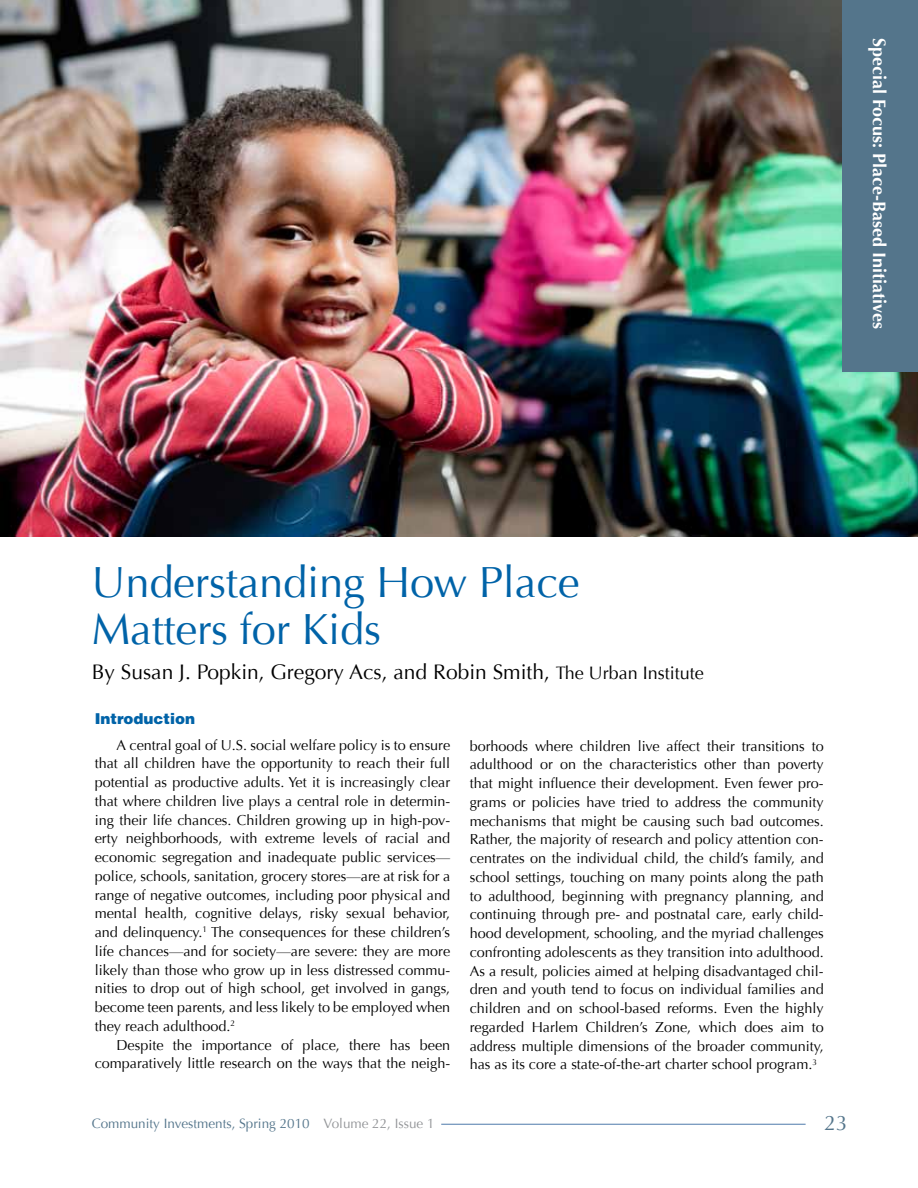
<style>
.page{position:relative;width:918px;height:1188px;background:#fff}
.page>*{position:absolute;margin:0;border:0;box-sizing:border-box;transform-origin:0 0}
.t1{font:43.5px/46.5px "Optima";letter-spacing:-.005em;color:#0063a8}
.t2{font:21px "Optima";color:#000}
.t3{font:21px "Optima";color:#54758b}
.t4{font:700 18px "Optima";color:#fff}
.t5{font:900 15px "Helvetica";color:#0063a8}
.t6{font:14.4px/18.8px "Optima";color:#000;text-align:justify}
.t7{font:13.5px "Optima";color:#54758b}
.s1{font-size:18px}
.s2{color:#939598}
</style>
<div class="page">
<img style="left:1px;top:0;width:917px;height:536px">
<hr style="left:441px;top:1124px;width:365px;height:1px;background:#4d79aa">
<div style="left:842px;top:0;width:76px;height:372px;background:#54758b"></div>
<p class="t4" style="left:890px;top:38px;width:292px;rotate:90deg">Special Focus: Place-Based Initiatives</p>
<h1 class="t1" style="left:92px;top:560px;width:489px">Understanding How Place<br>Matters for Kids</h1>
<h2 class="t2" style="left:92px;top:660px;width:614px">By Susan J. Popkin, Gregory Acs, and Robin Smith, <span class="s1">The Urban Institute</span></h2>
<p class="t5" style="left:95px;top:709px;width:102px">Introduction</p>
<p class="t6" style="left:95px;top:736px;width:357px;text-indent:22px">A central goal of U.S. social welfare policy is to ensure that all children have the opportunity to reach their full potential as productive adults. Yet it is increasingly clear that where children live plays a central role in determin&shy;ing their life chances. Children growing up in high-pov&shy;erty neighborhoods, with extreme levels of racial and economic segregation and inadequate public services— police, schools, sanitation, grocery stores—are at risk for a range of negative outcomes, including poor physical and mental health, cognitive delays, risky sexual behavior, and delinquency.<sup>1</sup> The consequences for these children’s life chances—and for society—are severe: they are more likely than those who grow up in less distressed commu&shy;nities to drop out of high school, get involved in gangs, become teen parents, and less likely to be employed when they reach adulthood.<sup>2</sup></p>
<p class="t6" style="left:95px;top:1036px;width:357px;text-align:right">Despite the importance of place, there has been comparatively little research on the ways that the neigh-</p>
<p class="t6" style="left:470px;top:737px;width:356px">borhoods where children live affect their transitions to adulthood or on the characteristics other than poverty that might influence their development. Even fewer pro&shy;grams or policies have tried to address the community mechanisms that might be causing such bad outcomes.<br>Rather, the majority of research and policy attention con&shy;centrates on the individual child, the child’s family, and school settings, touching on many points along the path to adulthood, beginning with pregnancy planning, and continuing through pre- and postnatal care, early child&shy;hood development, schooling, and the myriad challenges confronting adolescents as they transition into adulthood.<br>As a result, policies aimed at helping disadvantaged chil&shy;dren and youth tend to focus on individual families and children and on school-based reforms. Even the highly regarded Harlem Children’s Zone, which does aim to address multiple dimensions of the broader community, has as its core a state-of-the-art charter school program.<sup>3</sup></p>
<p class="t7" style="left:92px;top:1115px;width:344px">Community Investments, Spring 2010 <span class="s2">Volume 22, Issue 1</span></p>
<h2 class="t3" style="left:825px;top:1110px;width:25px">23</h2>
</div>
